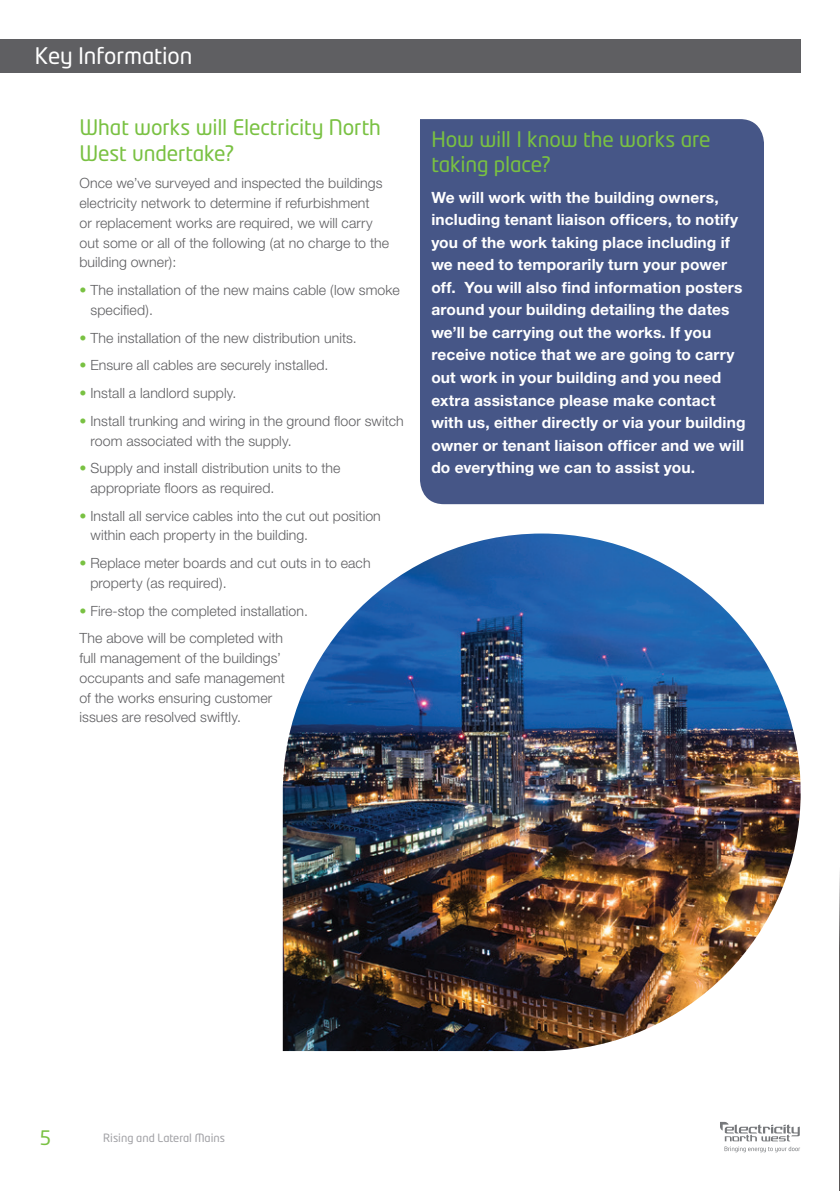
<style>
.page{position:relative;width:840px;height:1191px;background:#fff}
.page>*{position:absolute;margin:0;border:0;box-sizing:border-box;transform-origin:0 0}
.t1{font:22.6px "Neo Tech Std";letter-spacing:-.005em;color:#fff}
.BODY_text{font:21.2px/25.4px "Neo Tech Std";letter-spacing:-.005em;color:#79c142}
.t2{font:19.8px "Neo Tech Std";color:#79c142}
.BODY_text-2{font:700 15.6px/22.6px "Helvetica Neue CE";letter-spacing:.01em;color:#fff}
.BODY_text-3{font:300 14px/19.8px "Helvetica Neue";letter-spacing:.005em;color:#5f5f62}
.t3{font:11.2px "Neo Tech Std";color:#a1a1a5}
.s1{color:#79c142}
</style>
<div class="page">
<div style="left:0;top:39px;width:799px;height:34px;background:#5f5f62"></div>
<div style="left:420px;top:119px;width:343px;height:385px;background:#465687"></div>
<img style="left:282px;top:533px;width:518px;height:518px">
<svg style="left:720px;top:1121px;width:79px;height:31px"></svg>
<hr style="left:839px;top:851px;width:1px;height:340px;background:#231f20">
<p class="t1" style="left:35px;top:42px;width:159px">Key Information</p>
<p class="BODY_text" style="left:79px;top:114px;width:303px">What works will Electricity North<br>West undertake?</p>
<p class="BODY_text-3" style="left:79px;top:173px;width:311px">Once we’ve surveyed and inspected the buildings electricity network to determine if refurbishment<br>or replacement works are required, we will carry out some or all of the following (at no charge to the building owner):</p>
<p class="BODY_text-3" style="left:90px;top:280px;width:310px;text-indent:-11px"><span class="s1">•</span> The installation of the new mains cable (low smoke specified).</p>
<p class="BODY_text-3" style="left:79px;top:327px;width:279px"><span class="s1">•</span> The installation of the new distribution units.</p>
<p class="BODY_text-3" style="left:79px;top:355px;width:250px"><span class="s1">•</span> Ensure all cables are securely installed.</p>
<p class="BODY_text-3" style="left:79px;top:383px;width:158px"><span class="s1">•</span> Install a landlord supply.</p>
<p class="BODY_text-3" style="left:90px;top:410px;width:314px;text-indent:-11px"><span class="s1">•</span> Install trunking and wiring in the ground floor switch room associated with the supply.</p>
<p class="BODY_text-3" style="left:90px;top:458px;width:251px;text-indent:-11px"><span class="s1">•</span> Supply and install distribution units to the appropriate floors as required.</p>
<p class="BODY_text-3" style="left:90px;top:505px;width:292px;text-indent:-11px"><span class="s1">•</span> Install all service cables into the cut out position within each property in the building.</p>
<p class="BODY_text-3" style="left:90px;top:553px;width:281px;text-indent:-11px"><span class="s1">•</span> Replace meter boards and cut outs in to each property (as required).</p>
<p class="BODY_text-3" style="left:79px;top:600px;width:230px"><span class="s1">•</span> Fire-stop the completed installation.</p>
<p class="BODY_text-3" style="left:79px;top:628px;width:207px">The above will be completed with full management of the buildings’ occupants and safe management of the works ensuring customer issues are resolved swiftly.</p>
<p class="BODY_text" style="left:431px;top:126px;width:281px">How will I know the works are taking place?</p>
<p class="BODY_text-2" style="left:431px;top:186px;width:315px">We will work with the building owners, including tenant liaison officers, to notify you of the work taking place including if we need to temporarily turn your power off. You will also find information posters around your building detailing the dates we’ll be carrying out the works. If you receive notice that we are going to carry out work in your building and you need extra assistance please make contact with us, either directly or via your building owner or tenant liaison officer and we will do everything we can to assist you.</p>
<h3 class="t2" style="left:39px;top:1125px;width:13px">5</h3>
<p class="t3" style="left:103px;top:1131px;width:123px">Rising and Lateral Mains</p>
</div>
